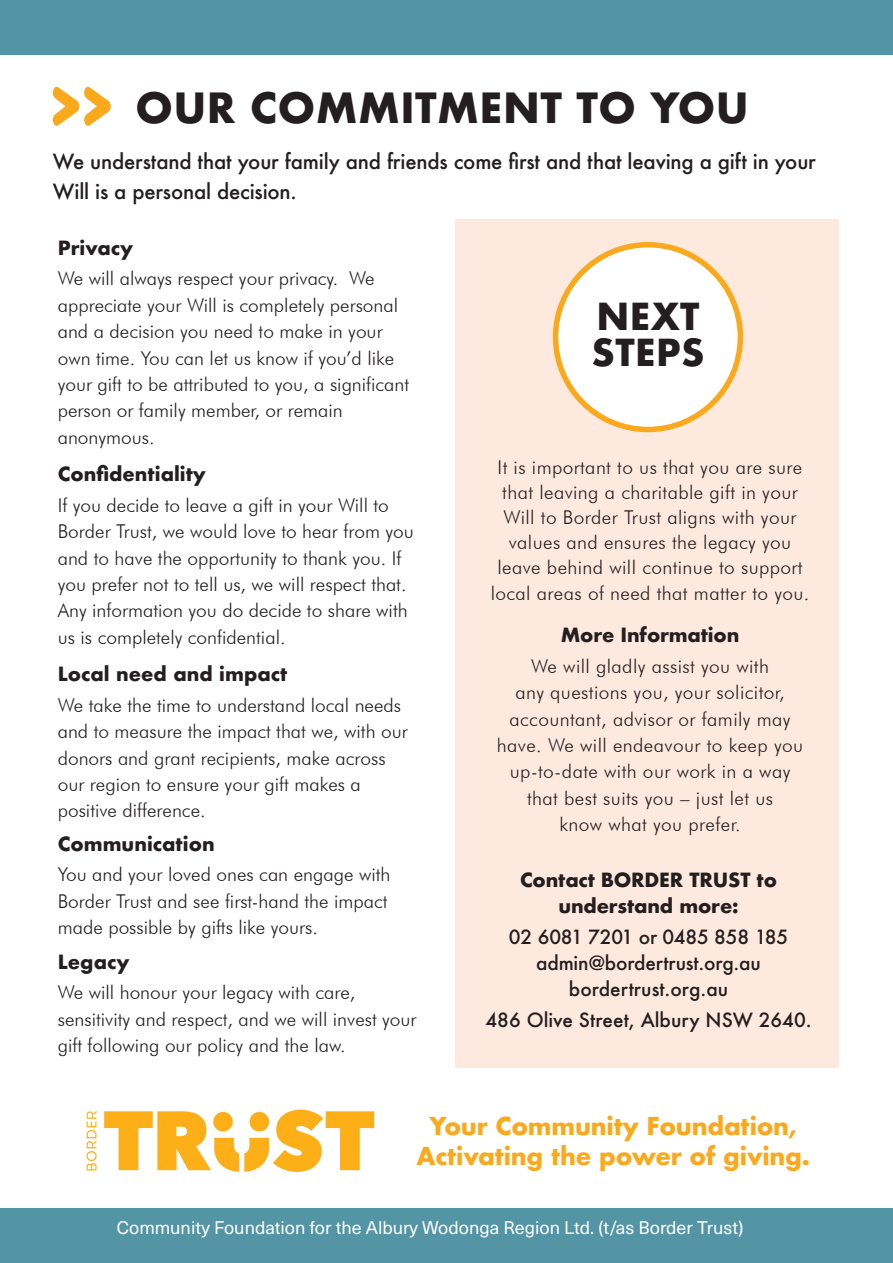
<style>
.page{position:relative;width:893px;height:1263px;background:#fff}
.page>*{position:absolute;margin:0;border:0;box-sizing:border-box;transform-origin:0 0}
.t1{font:700 40.5px "Futura";letter-spacing:.01em;color:#231f20}
.t2{font:700 36.15px/36.2px "Futura";letter-spacing:.01em;color:#231f20}
.t3{font:700 24px "Futura";letter-spacing:-.01em;color:#faa81c}
.t4{font:500 20.4px/29.8px "Futura";letter-spacing:-.01em;color:#231f20}
.t5{font:300 19.05px/26.4px "Futura BT";color:#231f20}
.t6{font:300 19.05px/26.4px "Futura BT";letter-spacing:.02em;color:#231f20;text-align:center}
.t7{font:700 19.05px "Futura";color:#231f20}
.t8{font:500 19.05px "Futura";letter-spacing:-.005em;color:#231f20}
.t9{font:18px "Neue Haas Unica";color:#fff}
</style>
<div class="page">
<div style="left:455px;top:219px;width:383px;height:848px;background:#fee9de"></div>
<div style="left:0;top:0;width:893px;height:54px;background:#5394a5"></div>
<div style="left:0;top:1209px;width:893px;height:54px;background:#5394a5"></div>
<div style="left:556px;top:245px;width:184px;height:184px;background:#fff;border-radius:50%"></div>
<div style="left:553px;top:242px;width:190px;height:190px;border:5px solid #faa81c;border-radius:50%"></div>
<svg style="left:53px;top:87px;width:58px;height:39px"></svg>
<img style="left:86px;top:1109px;width:289px;height:63px">
<p class="t1" style="left:135px;top:79px;width:615px">OUR COMMITMENT TO YOU</p>
<p class="t4" style="left:53px;top:146px;width:765px">We understand that your family and friends come first and that leaving a gift in your<br>Will is a personal decision.</p>
<p class="t7" style="left:58px;top:234px;width:77px">Privacy</p>
<p class="t5" style="left:58px;top:265px;width:353px">We will always respect your privacy. We appreciate your Will is completely personal and a decision you need to make in your own time. You can let us know if you’d like your gift to be attributed to you, a significant person or family member, or remain anonymous.</p>
<p class="t7" style="left:58px;top:460px;width:150px">Confidentiality</p>
<p class="t5" style="left:58px;top:492px;width:358px">If you decide to leave a gift in your Will to Border Trust, we would love to hear from you and to have the opportunity to thank you. If you prefer not to tell us, we will respect that.<br>Any information you do decide to share with us is completely confidential.</p>
<p class="t7" style="left:58px;top:660px;width:231px">Local need and impact</p>
<p class="t5" style="left:58px;top:692px;width:352px">We take the time to understand local needs and to measure the impact that we, with our donors and grant recipients, make across our region to ensure your gift makes a positive difference.</p>
<p class="t7" style="left:58px;top:830px;width:158px">Communication</p>
<p class="t5" style="left:58px;top:861px;width:334px">You and your loved ones can engage with<br>Border Trust and see first-hand the impact made possible by gifts like yours.</p>
<p class="t7" style="left:58px;top:948px;width:73px">Legacy</p>
<p class="t5" style="left:58px;top:979px;width:360px">We will honour your legacy with care, sensitivity and respect, and we will invest your gift following our policy and the law.</p>
<p class="t2" style="left:591px;top:298px;width:114px">NEXT<br>STEPS</p>
<p class="t6" style="left:498px;top:454px;width:306px">It is important to us that you are sure</p>
<p class="t6" style="left:502px;top:479px;width:297px">that leaving a charitable gift in your</p>
<p class="t6" style="left:504px;top:504px;width:294px">Will to Border Trust aligns with your</p>
<p class="t6" style="left:509px;top:529px;width:284px">values and ensures the legacy you</p>
<p class="t6" style="left:497px;top:554px;width:307px">leave behind will continue to support</p>
<p class="t6" style="left:491px;top:580px;width:320px">local areas of need that matter to you.</p>
<p class="t7" style="left:561px;top:621px;width:180px">More Information</p>
<p class="t6" style="left:497px;top:653px;width:308px">We will gladly assist you with<br>any questions you, your solicitor, accountant, advisor or family may have. We will endeavour to keep you up-to-date with our work in a way</p>
<p class="t6" style="left:527px;top:784px;width:247px">that best suits you – just let us</p>
<p class="t6" style="left:559px;top:811px;width:183px">know what you prefer.</p>
<p class="t7" style="left:520px;top:865px;width:258px">Contact BORDER TRUST to</p>
<p class="t7" style="left:558px;top:892px;width:182px">understand more:</p>
<p class="t8" style="left:509px;top:923px;width:281px">02 6081 7201 or 0485 858 185</p>
<p class="t8" style="left:536px;top:950px;width:226px">admin@bordertrust.org.au</p>
<p class="t8" style="left:569px;top:976px;width:161px">bordertrust.org.au</p>
<p class="t8" style="left:485px;top:1007px;width:328px">486 Olive Street, Albury NSW 2640.</p>
<p class="t3" style="left:429px;top:1109px;width:369px">Your Community Foundation,</p>
<p class="t3" style="left:417px;top:1139px;width:395px">Activating the power of giving.</p>
<p class="t9" style="left:117px;top:1214px;width:628px">Community Foundation for the Albury Wodonga Region Ltd. (t/as Border Trust)</p>
</div>
